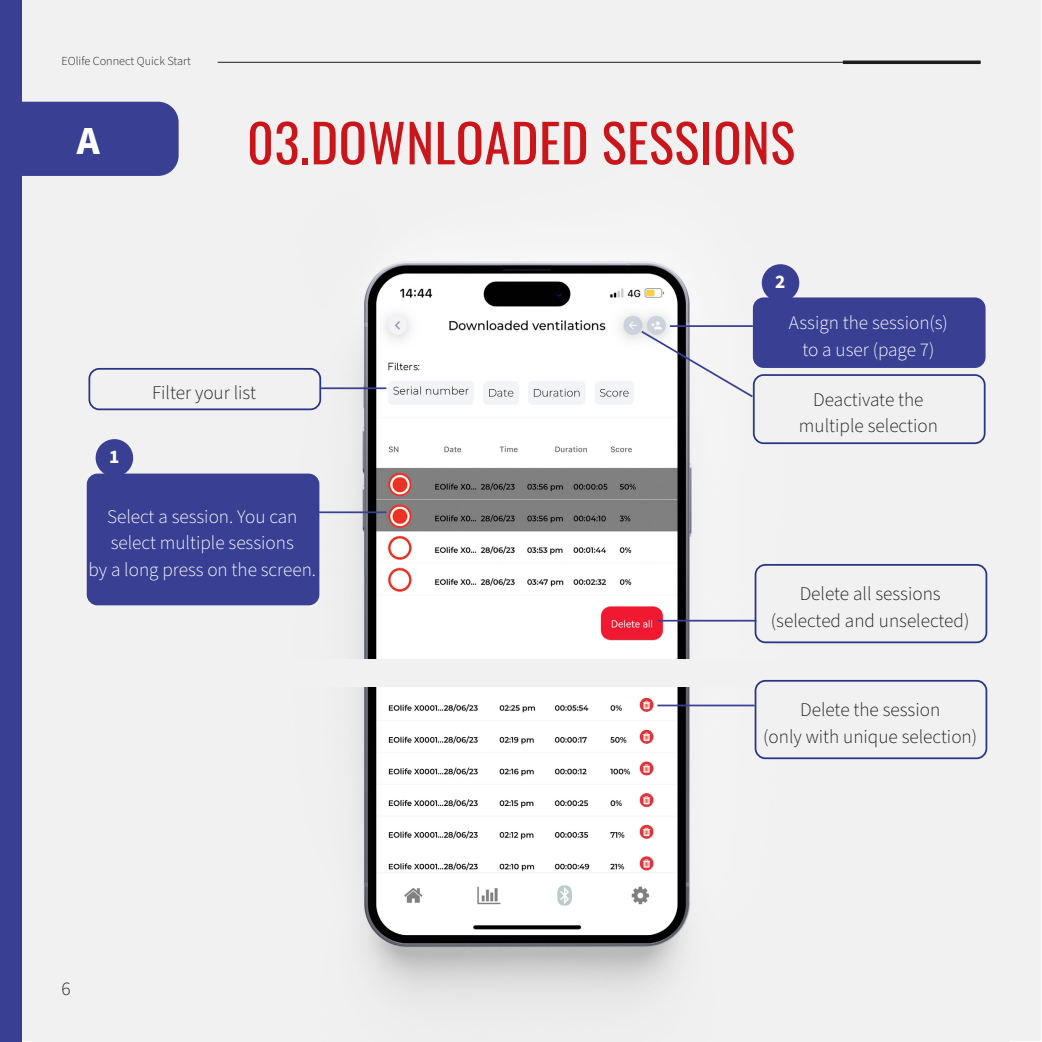
<style>
.page{position:relative;width:1042px;height:1042px;background:#fff}
.page>*{position:absolute;margin:0;border:0;box-sizing:border-box;transform-origin:0 0}
.t1{font:52.5px "Oswald";letter-spacing:.01em;color:#ca161b}
.t2{font:700 39.9px "Source Sans Pro";color:#fff}
.t3{font:300 19.25px/26.2px "Source Sans Pro";color:#1d1e1e;text-align:center}
.t4{font:300 19.25px/26.2px "Source Sans Pro";color:#fff;text-align:center}
.t5{font:700 19.25px "Source Sans Pro";color:#fff}
.t6{font:300 12.25px "Source Sans Pro";color:#1d1e1e}
</style>
<div class="page">
<div style="left:0;top:1px;width:1040px;height:1040px;background:#f1f1f2"></div>
<img style="left:33px;top:101px;width:955px;height:558px">
<img style="left:357px;top:687px;width:631px;height:316px">
<div style="left:96px;top:439px;width:37px;height:38px;background:#394093;border-radius:50%"></div>
<div style="left:89px;top:369px;width:231px;height:40px;background:#f1f1f2;border-radius:10px"></div>
<div style="left:88px;top:368px;width:233px;height:42px;border:2px solid #283583;border-radius:10px"></div>
<hr style="left:321px;top:387px;width:65px;height:2px;background:#394093">
<div style="left:755px;top:681px;width:231px;height:77px;background:#f1f1f2;border-radius:10px"></div>
<div style="left:754px;top:680px;width:233px;height:79px;border:2px solid #283583;border-radius:10px"></div>
<hr style="left:657px;top:704px;width:97px;height:2px;background:#394093">
<div style="left:88px;top:474px;width:230px;height:130px;background:#394093;border-radius:10px"></div>
<div style="left:87px;top:473px;width:232px;height:132px;border:2px solid #394093;border-radius:10px"></div>
<hr style="left:318px;top:511px;width:68px;height:2px;background:#394093">
<div style="left:762px;top:264px;width:37px;height:38px;background:#394093;border-radius:50%"></div>
<div style="left:754px;top:298px;width:230px;height:69px;background:#394093;border-radius:10px"></div>
<div style="left:753px;top:297px;width:232px;height:71px;border:2px solid #394093;border-radius:10px"></div>
<hr style="left:670px;top:325px;width:83px;height:2px;background:#394093">
<div style="left:754px;top:375px;width:230px;height:68px;background:#f1f1f2;border-radius:10px"></div>
<div style="left:753px;top:374px;width:232px;height:70px;border:2px solid #283583;border-radius:10px"></div>
<svg style="left:639px;top:329px;width:116px;height:70px"></svg>
<div style="left:0;top:102px;width:179px;height:74px;background:#394093;border-radius:21px"></div>
<div style="left:755px;top:565px;width:231px;height:77px;background:#f1f1f2;border-radius:10px"></div>
<div style="left:754px;top:564px;width:233px;height:79px;border:2px solid #283583;border-radius:10px"></div>
<hr style="left:657px;top:620px;width:99px;height:1px;background:#394093">
<hr style="left:218px;top:62px;width:762px;height:1px;background:#1d1e1e">
<hr style="left:843px;top:61px;width:137px;height:3px;background:#1d1e1e">
<div style="left:0;top:0;width:21px;height:1042px;background:#394093"></div>
<p class="t6" style="left:61px;top:53px;width:131px">EOlife Connect Quick Start</p>
<h2 class="t2" style="left:77px;top:114px;width:25px">A</h2>
<h1 class="t1" style="left:247px;top:96px;width:550px">03.DOWNLOADED SESSIONS</h1>
<p class="t5" style="left:775px;top:269px;width:12px">2</p>
<p class="t5" style="left:109px;top:444px;width:12px">1</p>
<p class="t3" style="left:152px;top:380px;width:105px">Filter your list</p>
<p class="t4" style="left:88px;top:504px;width:229px">Select a session. You can select multiple sessions<br>by a long press on the screen.</p>
<p class="t3" style="left:61px;top:976px;width:11px">6</p>
<p class="t4" style="left:789px;top:310px;width:161px">Assign the session(s) to a user (page 7)</p>
<p class="t3" style="left:799px;top:387px;width:140px">Deactivate the multiple selection</p>
<p class="t3" style="left:771px;top:581px;width:200px">Delete all sessions (selected and unselected)</p>
<p class="t3" style="left:763px;top:697px;width:215px">Delete the session<br>(only with unique selection)</p>
</div>
